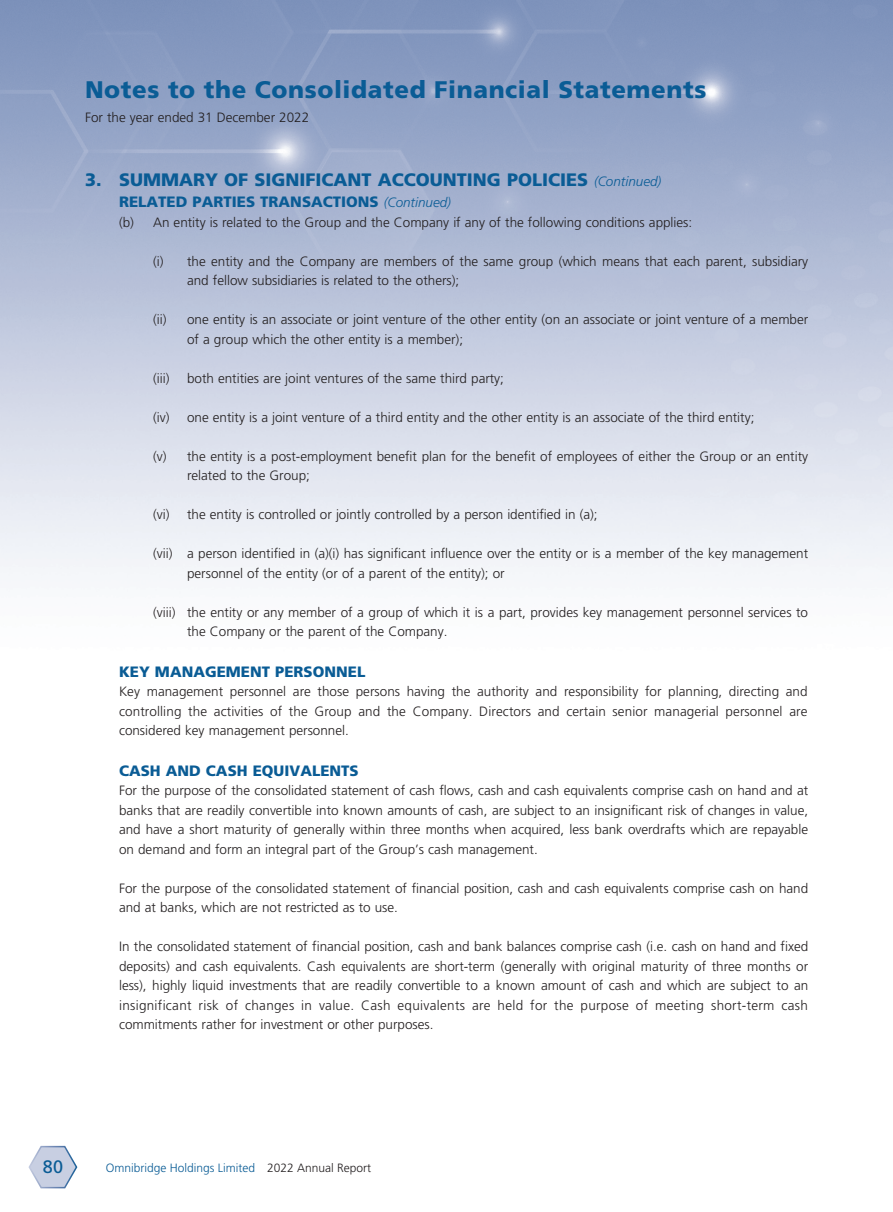
<style>
.page{position:relative;width:893px;height:1212px;background:#fff}
.page>*{position:absolute;margin:0;border:0;box-sizing:border-box;transform-origin:0 0}
.t1{font:900 24px "Frutiger LT Std";letter-spacing:.025em;color:#0a5c95}
.t2{font:900 18px "Frutiger LT Std";color:#0a5c95}
.t3{font:18px "Frutiger LT Std";color:#0a5c95}
.t4{font:900 15px "Frutiger LT Std";color:#0a5c95}
.t5{font:300 13.5px/19.5px "Frutiger LT Std";color:#231f20}
.t6{font:300 12px "Frutiger LT Std";color:#0a5c95}
.s1{font-weight:300;font-style:italic;font-size:13.5px}
.s2{color:#231f20}
</style>
<div class="page">
<svg style="left:28px;top:1145px;width:50px;height:44px"></svg>
<h1 class="t1" style="left:85px;top:75px;width:623px">Notes to the Consolidated Financial Statements</h1>
<p class="t5" style="left:85px;top:108px;width:226px">For the year ended 31 December 2022</p>
<h2 class="t2" style="left:85px;top:169px;width:578px">3. SUMMARY OF SIGNIFICANT ACCOUNTING POLICIES <span class="s1">(Continued)</span></h2>
<p class="t4" style="left:119px;top:193px;width:333px">RELATED PARTIES TRANSACTIONS <span class="s1">(Continued)</span></p>
<p class="t5" style="left:119px;top:212px;width:575px">(b) An entity is related to the Group and the Company if any of the following conditions applies:</p>
<p class="t5" style="left:187px;top:251px;width:623px;text-indent:-34px">(i) the entity and the Company are members of the same group (which means that each parent, subsidiary and fellow subsidiaries is related to the others);</p>
<p class="t5" style="left:187px;top:310px;width:623px;text-indent:-34px">(ii) one entity is an associate or joint venture of the other entity (on an associate or joint venture of a member of a group which the other entity is a member);</p>
<p class="t5" style="left:153px;top:368px;width:18px">(iii)</p>
<p class="t5" style="left:187px;top:368px;width:318px">both entities are joint ventures of the same third party;</p>
<p class="t5" style="left:153px;top:407px;width:603px">(iv) one entity is a joint venture of a third entity and the other entity is an associate of the third entity;</p>
<p class="t5" style="left:187px;top:446px;width:623px;text-indent:-34px">(v) the entity is a post-employment benefit plan for the benefit of employees of either the Group or an entity related to the Group;</p>
<p class="t5" style="left:153px;top:505px;width:446px">(vi) the entity is controlled or jointly controlled by a person identified in (a);</p>
<p class="t5" style="left:187px;top:544px;width:623px;text-indent:-34px">(vii) a person identified in (a)(i) has significant influence over the entity or is a member of the key management personnel of the entity (or of a parent of the entity); or</p>
<p class="t5" style="left:187px;top:602px;width:622px;text-indent:-34px">(viii) the entity or any member of a group of which it is a part, provides key management personnel services to the Company or the parent of the Company.</p>
<p class="t4" style="left:119px;top:662px;width:248px">KEY MANAGEMENT PERSONNEL</p>
<p class="t5" style="left:119px;top:682px;width:690px;text-align:justify">Key management personnel are those persons having the authority and responsibility for planning, directing and controlling the activities of the Group and the Company. Directors and certain senior managerial personnel are considered key management personnel.</p>
<p class="t4" style="left:119px;top:761px;width:241px">CASH AND CASH EQUIVALENTS</p>
<p class="t5" style="left:119px;top:781px;width:691px;text-align:justify">For the purpose of the consolidated statement of cash flows, cash and cash equivalents comprise cash on hand and at banks that are readily convertible into known amounts of cash, are subject to an insignificant risk of changes in value, and have a short maturity of generally within three months when acquired, less bank overdrafts which are repayable on demand and form an integral part of the Group’s cash management.</p>
<p class="t5" style="left:119px;top:878px;width:691px">For the purpose of the consolidated statement of financial position, cash and cash equivalents comprise cash on hand and at banks, which are not restricted as to use.</p>
<p class="t5" style="left:119px;top:937px;width:691px;text-align:justify">In the consolidated statement of financial position, cash and bank balances comprise cash (i.e. cash on hand and fixed deposits) and cash equivalents. Cash equivalents are short-term (generally with original maturity of three months or less), highly liquid investments that are readily convertible to a known amount of cash and which are subject to an insignificant risk of changes in value. Cash equivalents are held for the purpose of meeting short-term cash commitments rather for investment or other purposes.</p>
<h2 class="t3" style="left:43px;top:1156px;width:22px">80</h2>
<p class="t6" style="left:106px;top:1161px;width:267px">Omnibridge Holdings Limited <span class="s2">2022 Annual Report</span></p>
</div>
